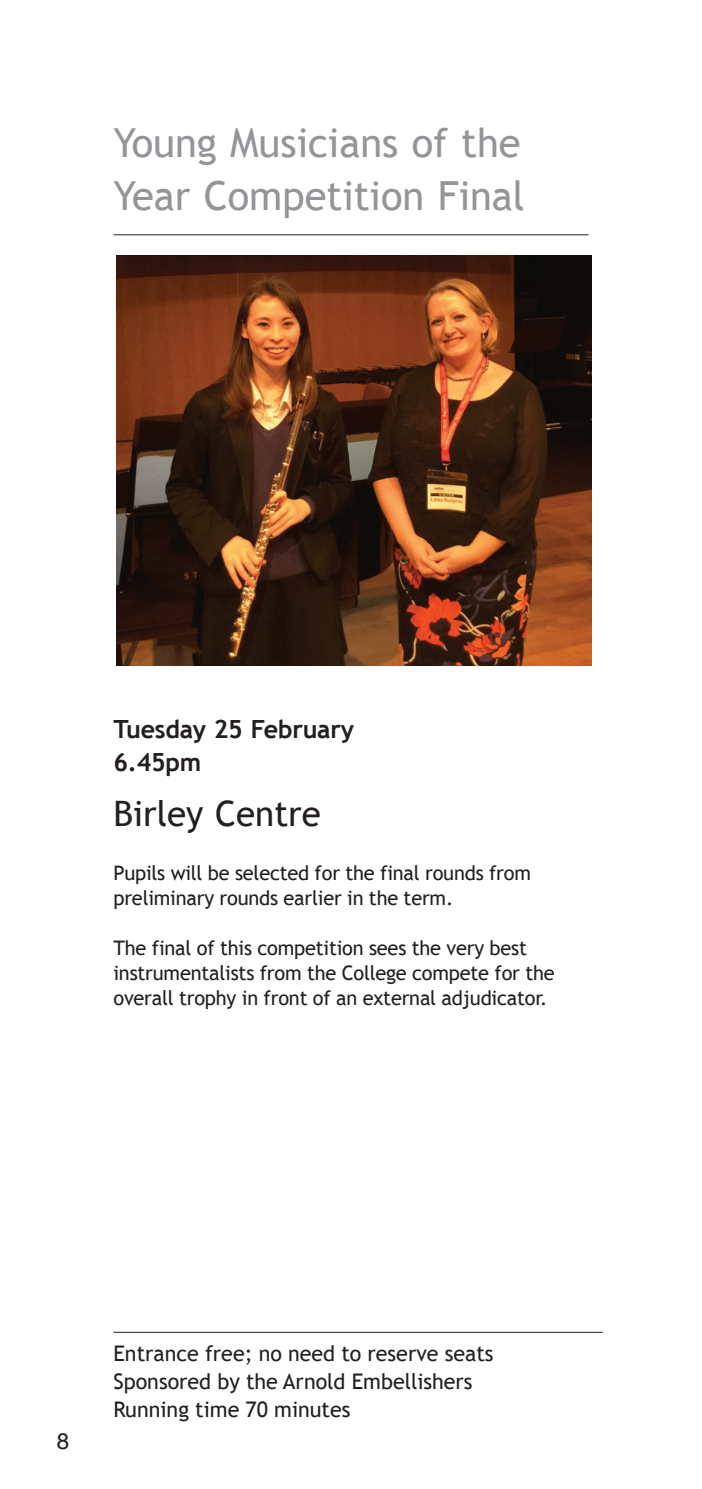
<style>
.page{position:relative;width:702px;height:1489px;background:#fff}
.page>*{position:absolute;margin:0;border:0;box-sizing:border-box;transform-origin:0 0}
.t1{font:40px/52.5px "Trebuchet MB";color:#939598}
.t2{font:35px "Trebuchet MB";color:#231f20}
.t3{font:700 25px/32.5px "Trebuchet MB";letter-spacing:-.01em;color:#231f20}
.t4{font:22.5px "Helvetica";color:#231f20}
.t5{font:21.5px/27.8px "Trebuchet MB";color:#231f20}
.t6{font:20px/25px "Trebuchet MB";letter-spacing:-.01em;color:#231f20}
</style>
<div class="page">
<hr style="left:701px;top:255px;width:1px;height:410px;background:#e6e7e9">
<hr style="left:113px;top:1331px;width:489px;height:1px;background:#231f20">
<hr style="left:113px;top:234px;width:475px;height:1px;background:#231f20">
<img style="left:116px;top:255px;width:475px;height:410px">
<h1 class="t1" style="left:113px;top:117px;width:413px">Young Musicians of the<br>Year Competition Final</h1>
<p class="t3" style="left:113px;top:713px;width:242px">Tuesday 25 February<br>6.45pm</p>
<h2 class="t2" style="left:113px;top:792px;width:209px">Birley Centre</h2>
<p class="t6" style="left:113px;top:860px;width:419px">Pupils will be selected for the final rounds from preliminary rounds earlier in the term.</p>
<p class="t6" style="left:113px;top:935px;width:442px">The final of this competition sees the very best instrumentalists from the College compete for the overall trophy in front of an external adjudicator.</p>
<p class="t4" style="left:57px;top:1423px;width:14px">8</p>
<p class="t5" style="left:113px;top:1339px;width:381px">Entrance free; no need to reserve seats<br>Sponsored by the Arnold Embellishers<br>Running time 70 minutes</p>
</div>
